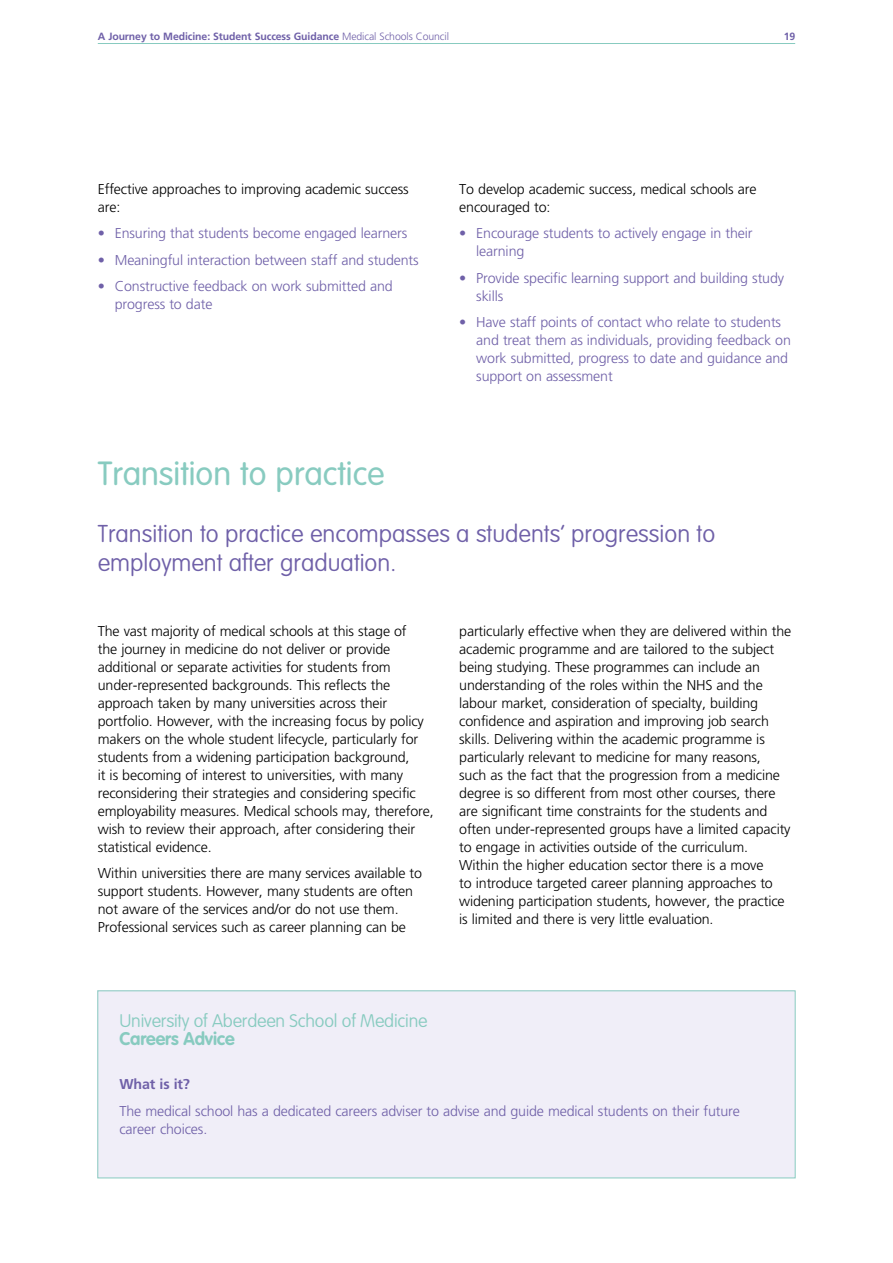
<style>
.page{position:relative;width:893px;height:1263px;background:#fff}
.page>*{position:absolute;margin:0;border:0;box-sizing:border-box;transform-origin:0 0}
.t1{font:300 33px "VAG Rounded";color:#88cbc0}
.t2{font:100 24px/28.5px "VAG Rounded";color:#6f60a8}
.t3{font:100 18px "VAG Rounded";letter-spacing:-.01em;color:#88cbc0}
.t4{font:700 18px "VAG Rounded";letter-spacing:-.01em;color:#88cbc0}
.t5{font:300 14.25px/18px "Frutiger";letter-spacing:-.01em;color:#000}
.t6{font:300 14.25px/18px "Frutiger";letter-spacing:-.01em;color:#6f60a8}
.t7{font:700 14.25px "Frutiger";letter-spacing:-.01em;color:#6f60a8}
.t8{font:700 10.5px "Frutiger";letter-spacing:-.01em;color:#6f60a8}
.s1{font-weight:300}
</style>
<div class="page">
<hr style="left:98px;top:43px;width:697px;height:1px;background:#88cbc0">
<div style="left:98px;top:991px;width:697px;height:187px;background:#f0eef8"></div>
<div style="left:97px;top:990px;width:698px;height:188px;border:1px solid #88cbc0"></div>
<p class="t8" style="left:98px;top:30px;width:353px">A Journey to Medicine: Student Success Guidance <span class="s1">Medical Schools Council</span></p>
<p class="t8" style="left:784px;top:30px;width:13px">19</p>
<p class="t5" style="left:98px;top:180px;width:312px">Effective approaches to improving academic success are:</p>
<p class="t6" style="left:98px;top:224px;width:311px">• Ensuring that students become engaged learners</p>
<p class="t6" style="left:98px;top:251px;width:322px">• Meaningful interaction between staff and students</p>
<p class="t6" style="left:115px;top:277px;width:279px;text-indent:-17px">• Constructive feedback on work submitted and progress to date</p>
<p class="t5" style="left:459px;top:180px;width:299px">To develop academic success, medical schools are encouraged to:</p>
<p class="t6" style="left:476px;top:224px;width:278px;text-indent:-17px">• Encourage students to actively engage in their learning</p>
<p class="t6" style="left:476px;top:269px;width:309px;text-indent:-17px">• Provide specific learning support and building study skills</p>
<p class="t6" style="left:476px;top:313px;width:316px;text-indent:-17px">• Have staff points of contact who relate to students and treat them as individuals, providing feedback on work submitted, progress to date and guidance and support on assessment</p>
<h1 class="t1" style="left:98px;top:455px;width:288px">Transition to practice</h1>
<h2 class="t2" style="left:98px;top:519px;width:619px">Transition to practice encompasses a students’ progression to employment after graduation.</h2>
<p class="t5" style="left:98px;top:622px;width:337px">The vast majority of medical schools at this stage of<br>the journey in medicine do not deliver or provide additional or separate activities for students from under-represented backgrounds. This reflects the approach taken by many universities across their portfolio. However, with the increasing focus by policy makers on the whole student lifecycle, particularly for students from a widening participation background,<br>it is becoming of interest to universities, with many reconsidering their strategies and considering specific employability measures. Medical schools may, therefore, wish to review their approach, after considering their statistical evidence.</p>
<p class="t5" style="left:98px;top:864px;width:326px">Within universities there are many services available to support students. However, many students are often not aware of the services and/or do not use them.<br>Professional services such as career planning can be</p>
<p class="t5" style="left:459px;top:622px;width:334px">particularly effective when they are delivered within the academic programme and are tailored to the subject being studying. These programmes can include an understanding of the roles within the NHS and the labour market, consideration of specialty, building confidence and aspiration and improving job search skills. Delivering within the academic programme is particularly relevant to medicine for many reasons, such as the fact that the progression from a medicine degree is so different from most other courses, there are significant time constraints for the students and often under-represented groups have a limited capacity to engage in activities outside of the curriculum.<br>Within the higher education sector there is a move<br>to introduce targeted career planning approaches to widening participation students, however, the practice is limited and there is very little evaluation.</p>
<p class="t3" style="left:119px;top:1010px;width:310px">University of Aberdeen School of Medicine</p>
<p class="t4" style="left:119px;top:1028px;width:117px">Careers Advice</p>
<p class="t7" style="left:119px;top:1076px;width:72px">What is it?</p>
<p class="t6" style="left:119px;top:1102px;width:622px">The medical school has a dedicated careers adviser to advise and guide medical students on their future career choices.</p>
</div>
